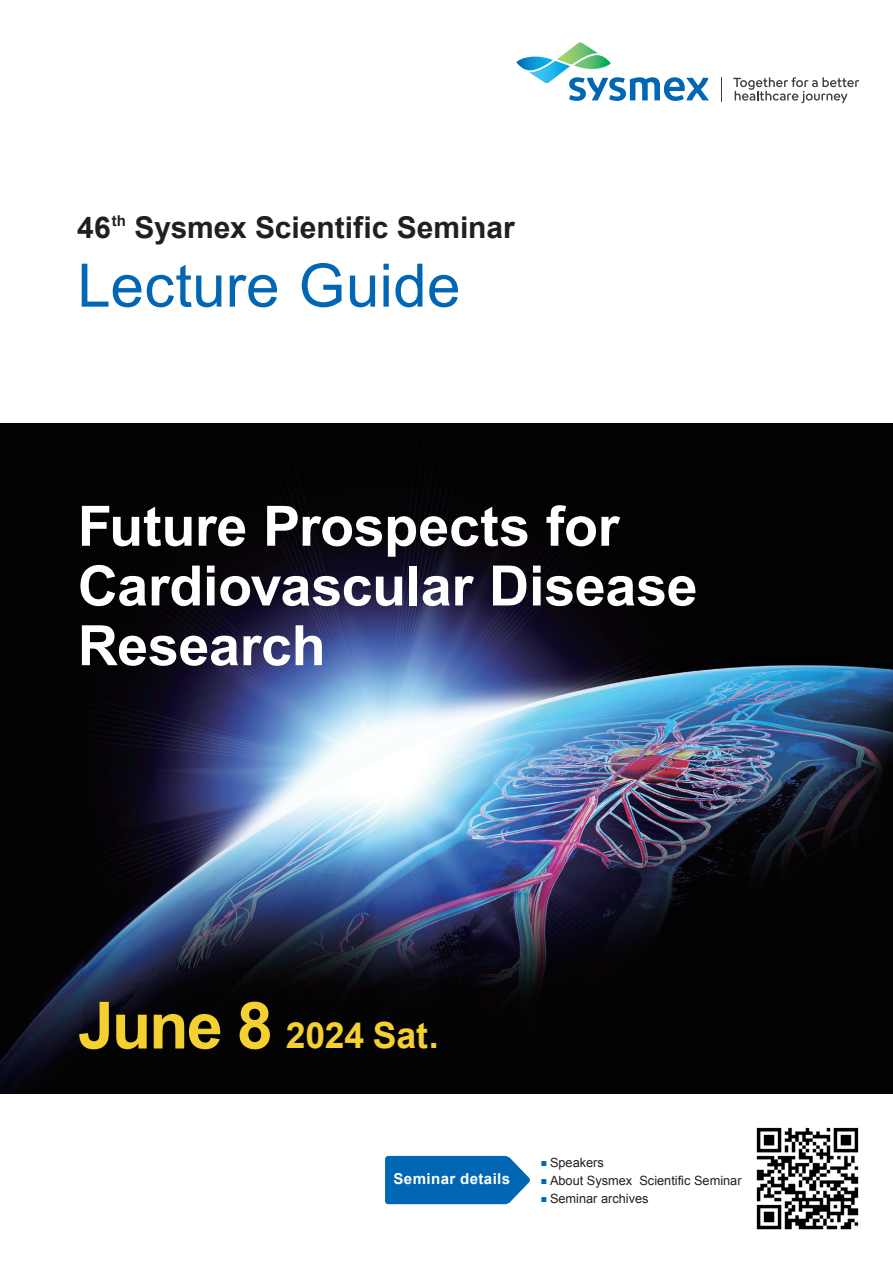
<style>
.page{position:relative;width:893px;height:1263px;background:#fff}
.page>*{position:absolute;margin:0;border:0;box-sizing:border-box;transform-origin:0 0}
.t1{font:60px "Arial";letter-spacing:.005em;color:#0166b3}
.t2{font:700 55.65px/59.7px "Arial";letter-spacing:-.005em;color:#fff}
.t3{font:700 36px "Arial";letter-spacing:-.005em;color:#f4d031}
.t4{font:700 30px "Arial";letter-spacing:-.005em;color:#231f20}
.t5{font:700 15px "Arial";letter-spacing:.025em;color:#fff}
.t6{font:12.75px "Arial";color:#231f20}
.s1{font-size:65.1px}
.s2{font-size:10.65px;color:#0166b3}
</style>
<div class="page">
<img style="left:0;top:424px;width:893px;height:669px">
<svg style="left:385px;top:1156px;width:145px;height:48px;background:#1371b8"></svg>
<svg style="left:516px;top:42px;width:193px;height:59px"></svg>
<svg style="left:721px;top:77px;width:1px;height:25px"></svg>
<svg style="left:733px;top:77px;width:126px;height:26px"></svg>
<img style="left:756px;top:1127px;width:103px;height:103px">
<h3 class="t4" style="left:77px;top:208px;width:439px">46<sup>th</sup> Sysmex Scientific Seminar</h3>
<h1 class="t1" style="left:77px;top:246px;width:385px">Lecture Guide</h1>
<h2 class="t2" style="left:78px;top:498px;width:621px">Future Prospects for<br>Cardiovascular Disease<br>Research</h2>
<h3 class="t3" style="left:78px;top:1012px;width:362px"><span class="s1">June 8</span> 2024 Sat.</h3>
<p class="t5" style="left:394px;top:1169px;width:118px">Seminar details</p>
<p class="t6" style="left:541px;top:1154px;width:65px"><span class="s2">■</span> Speakers</p>
<p class="t6" style="left:541px;top:1172px;width:202px"><span class="s2">■</span> About Sysmex Scientific Seminar</p>
<p class="t6" style="left:541px;top:1190px;width:109px"><span class="s2">■</span> Seminar archives</p>
</div>
